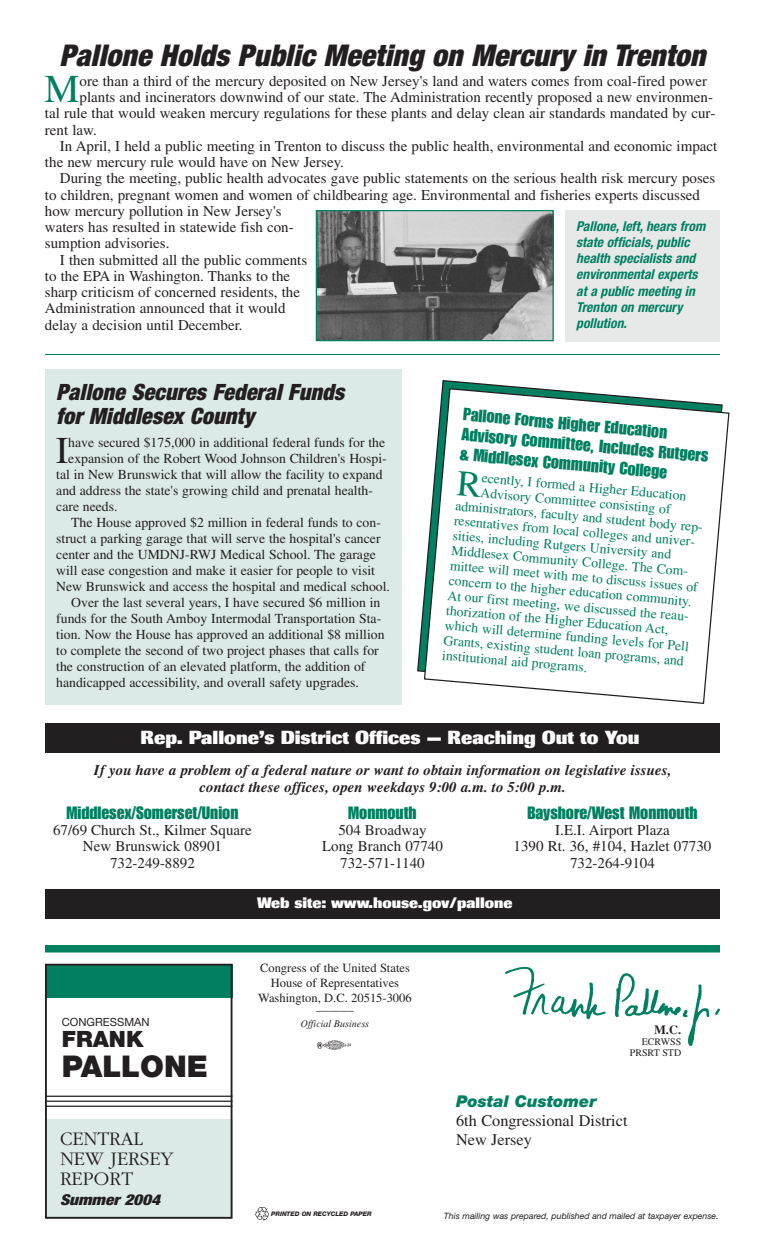
<style>
.page{position:relative;width:765px;height:1260px;background:#fff}
.page>*{position:absolute;margin:0;border:0;box-sizing:border-box;transform-origin:0 0}
.t1{font:39.5px "Times";color:#008061}
.t2{font:37.88px "Times";color:#231f20}
.t3{font:italic 900 condensed 30px "Helvetica Neue";color:#231f20}
.t4{font:900 30px "Helvetica Neue";color:#231f20}
.t5{font:italic 900 condensed 22.5px/23.8px "Helvetica Neue";color:#231f20}
.t6{font:900 22.5px "Helvetica Neue";color:#231f20}
.t7{font:300 20px/20px "Garamond";color:#231f20}
.t8{font:800 18.75px "Imago";color:#fff}
.t9{font:17.5px/20px "Impact";color:#008061}
.t10{font:16.25px/19.5px "Times";color:#231f20}
.t11{font:italic 900 16.25px "Helvetica Neue";color:#008061}
.t12{font:15px/16.2px "Times";color:#231f20;text-align:center}
.t13{font:italic 700 15px/17.5px "Times";color:#231f20;text-align:center}
.t14{font:800 15px "Imago";color:#fff}
.t15{font:italic 900 condensed 15px "Helvetica Neue";color:#231f20;scale:1.15 1}
.t16{font:13.75px "Times";color:#231f20}
.t17{font:13.75px "Times";color:#008061}
.t18{font:italic 700 condensed 13.62px/16.2px "Helvetica Neue";color:#008061}
.t19{font:12.5px/15px "Times";color:#231f20;text-align:center}
.t20{font:700 12.5px "Times";color:#231f20}
.t21{font:11.25px "Helvetica Neue";color:#231f20}
.t22{font:italic 10px "Times";color:#231f20}
.t23{font:10px/11.2px "Times";color:#231f20;text-align:right}
.t24{font:italic 8.75px "Helvetica Neue";color:#231f20}
.t25{font:italic 800 6.25px "Helvetica Neue";color:#231f20}
</style>
<div class="page">
<div style="left:45px;top:1119px;width:187px;height:100px;background:#dbeae6"></div>
<div style="left:45px;top:964px;width:187px;height:34px;background:#008061"></div>
<hr style="left:45px;top:1106px;width:187px;height:1px;background:#231f20">
<hr style="left:45px;top:1101px;width:187px;height:1px;background:#231f20">
<hr style="left:45px;top:1096px;width:187px;height:1px;background:#231f20">
<img style="left:505px;top:967px;width:215px;height:79px">
<img style="left:317px;top:1041px;width:34px;height:8px">
<div style="left:45px;top:945px;width:675px;height:7px;background:#008061"></div>
<img style="left:255px;top:1207px;width:13px;height:14px">
<div style="left:45px;top:723px;width:675px;height:30px;background:#231f20"></div>
<div style="left:45px;top:889px;width:675px;height:30px;background:#231f20"></div>
<div style="left:45px;top:369px;width:357px;height:336px;background:#dbeae6"></div>
<svg style="left:417px;top:380px;width:105px;height:292px"></svg>
<svg style="left:423px;top:387px;width:307px;height:317px"></svg>
<div style="left:45px;top:964px;width:187px;height:255px;border:2px solid #231f20"></div>
<hr style="left:45px;top:354px;width:675px;height:1px;background:#008061">
<img style="left:318px;top:212px;width:234px;height:127px">
<div style="left:316px;top:210px;width:238px;height:131px;border:1px solid #008061"></div>
<div style="left:565px;top:210px;width:155px;height:131px;background:#e7e8e8"></div>
<svg style="left:457px;top:471px;width:25px;height:26px"></svg>
<h3 class="t3" style="left:60px;top:45px;width:647px">Pallone Holds Public Meeting on Mercury in Trenton</h3>
<h1 class="t1" style="left:45px;top:74px;width:37px">M</h1>
<p class="t12" style="left:80px;top:74px;width:629px">ore than a third of the mercury deposited on New Jersey's land and waters comes from coal-fired power</p>
<p class="t12" style="left:80px;top:90px;width:635px">plants and incinerators downwind of our state. The Administration recently proposed a new environmen-</p>
<p class="t12" style="left:45px;top:107px;width:672px">tal rule that would weaken mercury regulations for these plants and delay clean air standards mandated by cur-</p>
<p class="t12" style="left:45px;top:123px;width:53px">rent law.</p>
<p class="t12" style="left:60px;top:139px;width:659px">In April, I held a public meeting in Trenton to discuss the public health, environmental and economic impact</p>
<p class="t12" style="left:45px;top:155px;width:300px">the new mercury rule would have on New Jersey.</p>
<p class="t12" style="left:60px;top:172px;width:657px">During the meeting, public health advocates gave public statements on the serious health risk mercury poses</p>
<p class="t12" style="left:45px;top:188px;width:657px">to children, pregnant women and women of childbearing age. Environmental and fisheries experts discussed</p>
<p class="t12" style="left:45px;top:204px;width:238px">how mercury pollution in New Jersey's</p>
<p class="t12" style="left:45px;top:220px;width:250px">waters has resulted in statewide fish con-</p>
<p class="t12" style="left:45px;top:237px;width:126px">sumption advisories.</p>
<p class="t12" style="left:60px;top:253px;width:249px">I then submitted all the public comments</p>
<p class="t12" style="left:45px;top:269px;width:247px">to the EPA in Washington. Thanks to the</p>
<p class="t12" style="left:45px;top:285px;width:257px">sharp criticism of concerned residents, the</p>
<p class="t12" style="left:45px;top:302px;width:242px">Administration announced that it would</p>
<p class="t12" style="left:45px;top:318px;width:199px">delay a decision until December.</p>
<p class="t18" style="left:576px;top:219px;width:131px">Pallone, left, hears from state officials, public health specialists and environmental experts at a public meeting in<br>Trenton on mercury pollution.</p>
<h3 class="t5" style="left:56px;top:382px;width:290px">Pallone Secures Federal Funds for Middlesex County</h3>
<h2 class="t2" style="left:56px;top:437px;width:14px">I</h2>
<p class="t16" style="left:68px;top:438px;width:318px">have secured $175,000 in additional federal funds for the</p>
<p class="t16" style="left:68px;top:454px;width:320px">expansion of the Robert Wood Johnson Children's Hospi-</p>
<p class="t16" style="left:56px;top:470px;width:328px">tal in New Brunswick that will allow the facility to expand</p>
<p class="t16" style="left:56px;top:486px;width:318px">and address the state's growing child and prenatal health-</p>
<p class="t16" style="left:56px;top:502px;width:63px">care needs.</p>
<p class="t16" style="left:71px;top:518px;width:311px">The House approved $2 million in federal funds to con-</p>
<p class="t16" style="left:56px;top:534px;width:326px">struct a parking garage that will serve the hospital's cancer</p>
<p class="t16" style="left:56px;top:550px;width:321px">center and the UMDNJ-RWJ Medical School. The garage</p>
<p class="t16" style="left:56px;top:566px;width:320px">will ease congestion and make it easier for people to visit</p>
<p class="t16" style="left:56px;top:582px;width:335px">New Brunswick and access the hospital and medical school.</p>
<p class="t16" style="left:71px;top:598px;width:311px">Over the last several years, I have secured $6 million in</p>
<p class="t16" style="left:56px;top:614px;width:327px">funds for the South Amboy Intermodal Transportation Sta-</p>
<p class="t16" style="left:56px;top:630px;width:330px">tion. Now the House has approved an additional $8 million</p>
<p class="t16" style="left:56px;top:646px;width:324px">to complete the second of two project phases that calls for</p>
<p class="t16" style="left:56px;top:662px;width:311px">the construction of an elevated platform, the addition of</p>
<p class="t16" style="left:56px;top:678px;width:304px">handicapped accessibility, and overall safety upgrades.</p>
<p class="t9" style="left:464px;top:405px;width:249px;rotate:5deg">Pallone Forms Higher Education<br>Advisory Committee, Includes Rutgers &amp; Middlesex Community College</p>
<p class="t17" style="left:482px;top:473px;width:207px;rotate:5deg">ecently, I formed a Higher Education</p>
<p class="t17" style="left:481px;top:488px;width:192px;rotate:5deg">Advisory Committee consisting of</p>
<p class="t17" style="left:456px;top:501px;width:252px;rotate:5deg">administrators, faculty and student body rep-</p>
<p class="t17" style="left:455px;top:515px;width:246px;rotate:5deg">resentatives from local colleges and univer-</p>
<p class="t17" style="left:453px;top:530px;width:221px;rotate:5deg">sities, including Rutgers University and</p>
<p class="t17" style="left:452px;top:545px;width:241px;rotate:5deg">Middlesex Community College. The Com-</p>
<p class="t17" style="left:451px;top:560px;width:250px;rotate:5deg">mittee will meet with me to discuss issues of</p>
<p class="t17" style="left:449px;top:575px;width:245px;rotate:5deg">concern to the higher education community.</p>
<p class="t17" style="left:448px;top:590px;width:246px;rotate:5deg">At our first meeting, we discussed the reau-</p>
<p class="t17" style="left:447px;top:605px;width:225px;rotate:5deg">thorization of the Higher Education Act,</p>
<p class="t17" style="left:445px;top:620px;width:246px;rotate:5deg">which will determine funding levels for Pell</p>
<p class="t17" style="left:444px;top:635px;width:243px;rotate:5deg">Grants, existing student loan programs, and</p>
<p class="t17" style="left:443px;top:650px;width:147px;rotate:5deg">institutional aid programs.</p>
<p class="t8" style="left:141px;top:730px;width:500px">Rep. Pallone’s District Offices — Reaching Out to You</p>
<p class="t13" style="left:94px;top:762px;width:579px">If you have a problem of a federal nature or want to obtain information on legislative issues, contact these offices, open weekdays 9:00 a.m. to 5:00 p.m.</p>
<p class="t9" style="left:66px;top:803px;width:174px">Middlesex/Somerset/Union</p>
<p class="t12" style="left:53px;top:823px;width:200px">67/69 Church St., Kilmer Square<br>New Brunswick 08901<br>732-249-8892</p>
<p class="t9" style="left:348px;top:803px;width:70px">Monmouth</p>
<p class="t12" style="left:322px;top:823px;width:122px">504 Broadway<br>Long Branch 07740<br>732-571-1140</p>
<p class="t9" style="left:527px;top:803px;width:172px">Bayshore/West Monmouth</p>
<p class="t12" style="left:514px;top:823px;width:199px">I.E.I. Airport Plaza<br>1390 Rt. 36, #104, Hazlet 07730<br>732-264-9104</p>
<p class="t21" style="left:62px;top:1018px;width:89px">CONGRESSMAN</p>
<h3 class="t6" style="left:62px;top:1031px;width:83px">FRANK</h3>
<h3 class="t4" style="left:62px;top:1055px;width:148px">PALLONE</h3>
<h3 class="t7" style="left:60px;top:1131px;width:115px">CENTRAL<br>NEW JERSEY<br>REPORT</h3>
<p class="t15" style="left:60px;top:1195px;width:89px">Summer 2004</p>
<p class="t14" style="left:257px;top:897px;width:257px">Web site: www.house.gov/pallone</p>
<p class="t19" style="left:258px;top:962px;width:155px">Congress of the United States<br>House of Representatives<br>Washington, D.C. 20515-3006</p>
<p class="t19" style="left:316px;top:999px;width:39px">______</p>
<p class="t22" style="left:301px;top:1020px;width:70px">Official Business</p>
<p class="t20" style="left:654px;top:1025px;width:29px">M.C.</p>
<p class="t23" style="left:630px;top:1037px;width:53px">ECRWSS<br>PRSRT STD</p>
<p class="t25" style="left:271px;top:1211px;width:102px">PRINTED ON RECYCLED PAPER</p>
<p class="t11" style="left:456px;top:1095px;width:142px">Postal Customer</p>
<p class="t10" style="left:456px;top:1112px;width:173px">6th Congressional District<br>New Jersey</p>
<p class="t24" style="left:444px;top:1212px;width:276px">This mailing was prepared, published and mailed at taxpayer expense.</p>
</div>
